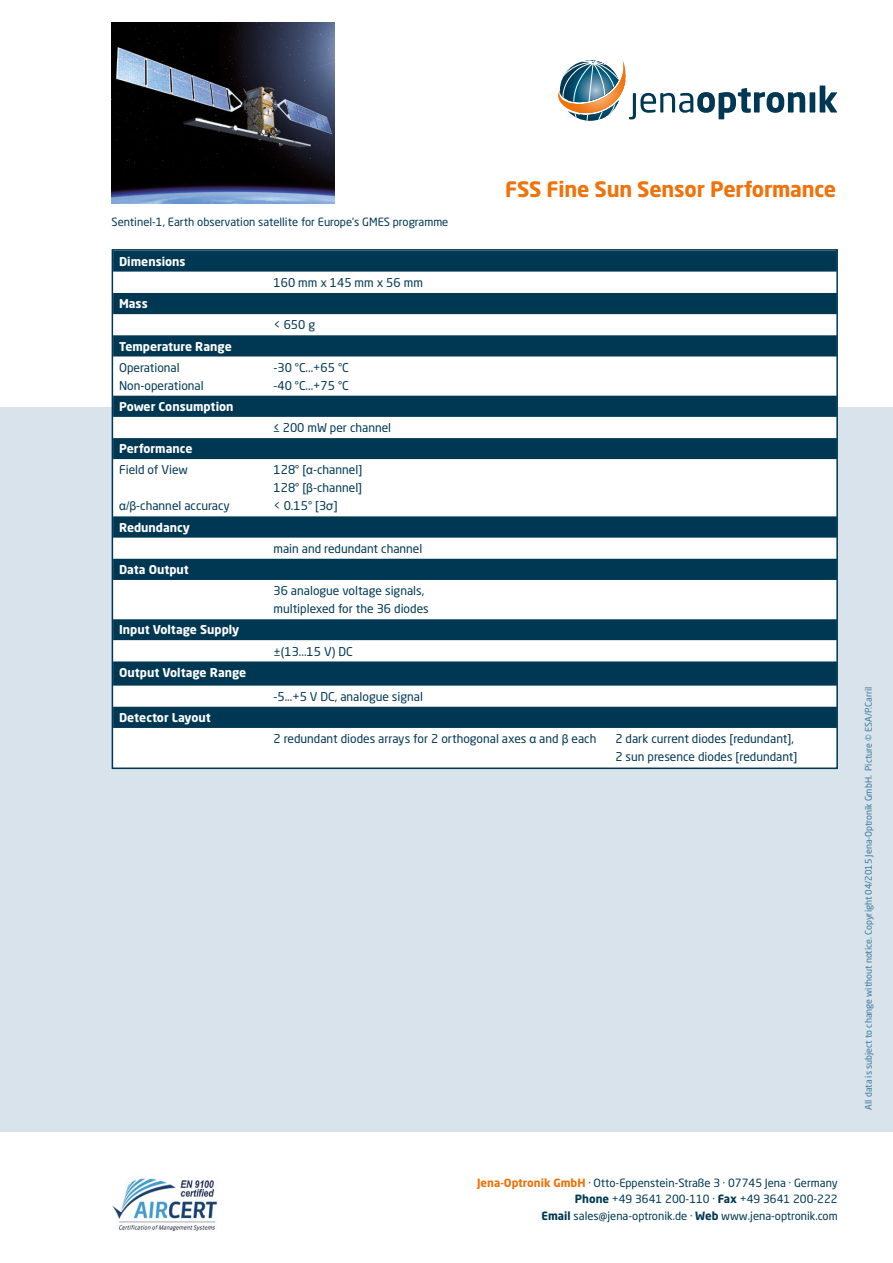
<style>
.page{position:relative;width:893px;height:1263px;background:#fff}
.page>*{position:absolute;margin:0;border:0;box-sizing:border-box;transform-origin:0 0}
.t1{font:700 21px "Neo Sans Std";letter-spacing:-.01em;color:#ef730a}
.t2{font:12px/18px "Neo Sans Std";color:#003854}
.t3{font:700 12px "Neo Sans Std";color:#fff}
.t4{font:11.25px/16.5px "Neo Sans Std";color:#003854;text-align:right}
.t5{font:9px "Neo Sans Std";color:#3a7895}
.s1{font-family:"Arial"}
.s2{font-weight:700;color:#ef730a}
.s3{font-weight:700}
</style>
<div class="page">
<div style="left:0;top:408px;width:893px;height:724px;background:#d8e3ec"></div>
<div style="left:810px;top:92px;width:5px;height:20px;background:#003854"></div>
<svg style="left:820px;top:86px;width:17px;height:26px"></svg>
<svg style="left:558px;top:60px;width:247px;height:61px"></svg>
<div style="left:115px;top:252px;width:720px;height:20px;background:#003854"></div>
<div style="left:115px;top:292px;width:720px;height:474px;background:#fff"></div>
<svg style="left:115px;top:293px;width:720px;height:435px;background:#8da6b3"></svg>
<img style="left:112px;top:23px;width:223px;height:181px">
<img style="left:112px;top:1178px;width:106px;height:54px">
<p class="t4" style="left:112px;top:213px;width:338px">Sentinel-1, Earth observation satellite for Europe’s GMES programme</p>
<p class="t3" style="left:119px;top:254px;width:68px">Dimensions</p>
<p class="t3" style="left:119px;top:296px;width:30px">Mass</p>
<p class="t2" style="left:273px;top:273px;width:151px">160 mm x 145 mm x 56 mm</p>
<p class="t2" style="left:273px;top:316px;width:43px">&lt; 650 g</p>
<p class="t3" style="left:119px;top:338px;width:114px">Temperature Range</p>
<p class="t2" style="left:119px;top:358px;width:86px">Operational<br>Non-operational</p>
<p class="t2" style="left:273px;top:358px;width:77px">-30 °C...+65 °C -40 °C...+75 °C</p>
<p class="t3" style="left:119px;top:399px;width:116px">Power Consumption</p>
<p class="t2" style="left:273px;top:418px;width:119px">≤ 200 mW per channel</p>
<p class="t3" style="left:119px;top:441px;width:75px">Performance</p>
<p class="t2" style="left:119px;top:461px;width:70px">Field of View</p>
<p class="t2" style="left:119px;top:497px;width:112px"><span class="s1">α/β</span>-channel accuracy</p>
<p class="t2" style="left:273px;top:461px;width:90px;text-align:justify">128° [<span class="s1">α</span>-channel] 128° [<span class="s1">β</span>-channel] &lt; 0.15° [3<span class="s1">σ</span>]</p>
<p class="t3" style="left:119px;top:519px;width:72px">Redundancy</p>
<p class="t3" style="left:119px;top:562px;width:71px">Data Output</p>
<p class="t3" style="left:119px;top:622px;width:122px">Input Voltage Supply</p>
<p class="t3" style="left:119px;top:664px;width:129px">Output Voltage Range</p>
<p class="t3" style="left:119px;top:710px;width:93px">Detector Layout</p>
<p class="t2" style="left:273px;top:539px;width:150px">main and redundant channel</p>
<p class="t2" style="left:273px;top:581px;width:157px">36 analogue voltage signals, multiplexed for the 36 diodes</p>
<p class="t2" style="left:273px;top:642px;width:81px">±(13...15 V) DC</p>
<p class="t2" style="left:273px;top:687px;width:151px">-5...+5 V DC, analogue signal</p>
<h1 class="t1" style="left:505px;top:176px;width:333px">FSS Fine Sun Sensor Performance</h1>
<p class="t2" style="left:273px;top:729px;width:324px">2 redundant diodes arrays for 2 orthogonal axes <span class="s1">α</span> and <span class="s1">β</span> each</p>
<p class="t2" style="left:615px;top:729px;width:184px">2 dark current diodes [redundant],<br>2 sun presence diodes [redundant]</p>
<p class="t4" style="left:477px;top:1174px;width:362px"><span class="s2">Jena-Optronik GmbH</span> · Otto-Eppenstein-Straße 3 · 07745 Jena · Germany<br><span class="s3">Phone</span> +49 3641 200-110 · <span class="s3">Fax</span> +49 3641 200-222<br><span class="s3">Email</span> sales@jena-optronik.de · <span class="s3">Web</span> www.jena-optronik.com</p>
<p class="t5" style="left:863px;top:1109px;width:424px;rotate:-90deg">All data is subject to change without notice. Copyright 04/2015 Jena-Optronik GmbH. Picture © ESA/P.Carril</p>
</div>
